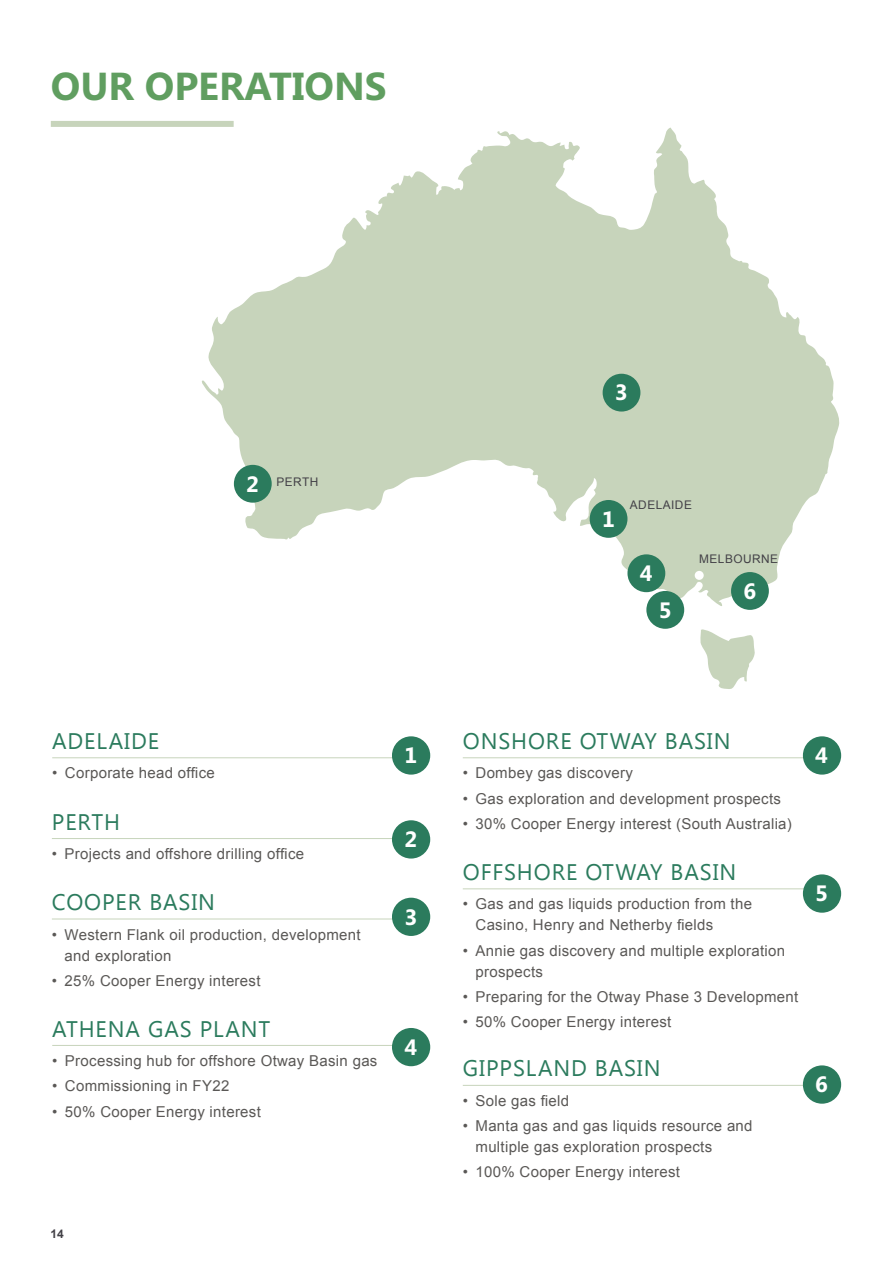
<style>
.page{position:relative;width:893px;height:1263px;background:#fff}
.page>*{position:absolute;margin:0;border:0;box-sizing:border-box;transform-origin:0 0}
.t1{font:700 39px "Segoe UI";color:#609e60}
.t2{font:22.5px "Segoe UI";letter-spacing:.04em;color:#2b7b5d}
.t3{font:700 22.2px "Segoe UI";color:#fff}
.t4{font:15px/21px "Arial";letter-spacing:.02em;color:#5a5856}
.t5{font:700 12px "Arial";color:#434147}
.t6{font:11.85px "Arial";letter-spacing:.04em;color:#434147}
</style>
<div class="page">
<div style="left:51px;top:121px;width:183px;height:6px;background:#c7d4bb"></div>
<svg style="left:202px;top:128px;width:638px;height:482px;fill:#c7d4bb"></svg>
<svg style="left:700px;top:629px;width:55px;height:60px"></svg>
<div style="left:590px;top:500px;width:37px;height:38px;background:#2b7b5d;border-radius:50%"></div>
<div style="left:234px;top:465px;width:38px;height:38px;background:#2b7b5d;border-radius:50%"></div>
<div style="left:646px;top:591px;width:38px;height:38px;background:#2b7b5d;border-radius:50%"></div>
<div style="left:627px;top:554px;width:38px;height:38px;background:#2b7b5d;border-radius:50%"></div>
<div style="left:603px;top:374px;width:37px;height:38px;background:#2b7b5d;border-radius:50%"></div>
<div style="left:731px;top:572px;width:38px;height:38px;background:#2b7b5d;border-radius:50%"></div>
<div style="left:695px;top:571px;width:9px;height:9px;background:#fff;border-radius:50%"></div>
<hr style="left:463px;top:888px;width:361px;height:1px;background:#c7d4bb">
<div style="left:803px;top:874px;width:38px;height:39px;background:#2b7b5d;border-radius:50%"></div>
<hr style="left:52px;top:1045px;width:357px;height:1px;background:#c7d4bb">
<div style="left:392px;top:1028px;width:38px;height:38px;background:#2b7b5d;border-radius:50%"></div>
<hr style="left:52px;top:919px;width:356px;height:1px;background:#c7d4bb">
<div style="left:392px;top:898px;width:38px;height:38px;background:#2b7b5d;border-radius:50%"></div>
<hr style="left:463px;top:1085px;width:356px;height:1px;background:#c7d4bb">
<div style="left:803px;top:1065px;width:38px;height:39px;background:#2b7b5d;border-radius:50%"></div>
<hr style="left:52px;top:757px;width:357px;height:1px;background:#c7d4bb">
<div style="left:392px;top:736px;width:38px;height:39px;background:#2b7b5d;border-radius:50%"></div>
<hr style="left:52px;top:838px;width:356px;height:1px;background:#c7d4bb">
<div style="left:392px;top:820px;width:38px;height:38px;background:#2b7b5d;border-radius:50%"></div>
<hr style="left:463px;top:757px;width:356px;height:1px;background:#c7d4bb">
<div style="left:803px;top:736px;width:38px;height:39px;background:#2b7b5d;border-radius:50%"></div>
<h1 class="t1" style="left:51px;top:58px;width:337px">OUR OPERATIONS</h1>
<h3 class="t3" style="left:246px;top:468px;width:14px">2</h3>
<p class="t6" style="left:276px;top:474px;width:43px">PERTH</p>
<h2 class="t2" style="left:52px;top:725px;width:108px">ADELAIDE</h2>
<p class="t4" style="left:52px;top:763px;width:164px">• Corporate head office</p>
<h2 class="t2" style="left:52px;top:806px;width:70px">PERTH</h2>
<p class="t4" style="left:52px;top:843px;width:254px">• Projects and offshore drilling office</p>
<h2 class="t2" style="left:52px;top:886px;width:165px">COOPER BASIN</h2>
<p class="t4" style="left:65px;top:924px;width:298px;text-indent:-13px">• Western Flank oil production, development and exploration</p>
<p class="t4" style="left:52px;top:970px;width:210px">• 25% Cooper Energy interest</p>
<h2 class="t2" style="left:52px;top:1013px;width:220px">ATHENA GAS PLANT</h2>
<p class="t4" style="left:52px;top:1050px;width:327px">• Processing hub for offshore Otway Basin gas</p>
<p class="t4" style="left:52px;top:1076px;width:179px">• Commissioning in FY22</p>
<p class="t4" style="left:52px;top:1101px;width:210px">• 50% Cooper Energy interest</p>
<h3 class="t3" style="left:404px;top:739px;width:14px">1</h3>
<h3 class="t3" style="left:404px;top:823px;width:14px">2</h3>
<h3 class="t3" style="left:404px;top:901px;width:14px">3</h3>
<h3 class="t3" style="left:404px;top:1031px;width:14px">4</h3>
<p class="t5" style="left:51px;top:1225px;width:15px">14</p>
<h3 class="t3" style="left:615px;top:377px;width:14px">3</h3>
<h3 class="t3" style="left:602px;top:503px;width:14px">1</h3>
<p class="t6" style="left:630px;top:497px;width:63px">ADELAIDE</p>
<h3 class="t3" style="left:640px;top:557px;width:14px">4</h3>
<h3 class="t3" style="left:659px;top:594px;width:14px">5</h3>
<p class="t6" style="left:699px;top:551px;width:80px">MELBOURNE</p>
<h3 class="t3" style="left:743px;top:575px;width:14px">6</h3>
<h2 class="t2" style="left:463px;top:725px;width:269px">ONSHORE OTWAY BASIN</h2>
<p class="t4" style="left:463px;top:763px;width:172px">• Dombey gas discovery</p>
<p class="t4" style="left:463px;top:788px;width:320px">• Gas exploration and development prospects</p>
<p class="t4" style="left:463px;top:813px;width:331px">• 30% Cooper Energy interest (South Australia)</p>
<h2 class="t2" style="left:463px;top:856px;width:275px">OFFSHORE OTWAY BASIN</h2>
<p class="t4" style="left:476px;top:894px;width:278px;text-indent:-13px">• Gas and gas liquids production from the<br>Casino, Henry and Netherby fields</p>
<p class="t4" style="left:476px;top:940px;width:311px;text-indent:-13px">• Annie gas discovery and multiple exploration prospects</p>
<p class="t4" style="left:463px;top:986px;width:337px">• Preparing for the Otway Phase 3 Development</p>
<p class="t4" style="left:463px;top:1012px;width:210px">• 50% Cooper Energy interest</p>
<h2 class="t2" style="left:463px;top:1053px;width:199px">GIPPSLAND BASIN</h2>
<p class="t4" style="left:463px;top:1090px;width:108px">• Sole gas field</p>
<p class="t4" style="left:476px;top:1115px;width:279px;text-indent:-13px">• Manta gas and gas liquids resource and multiple gas exploration prospects</p>
<p class="t4" style="left:463px;top:1162px;width:219px">• 100% Cooper Energy interest</p>
<h3 class="t3" style="left:815px;top:739px;width:14px">4</h3>
<h3 class="t3" style="left:815px;top:878px;width:14px">5</h3>
<h3 class="t3" style="left:815px;top:1068px;width:14px">6</h3>
</div>
